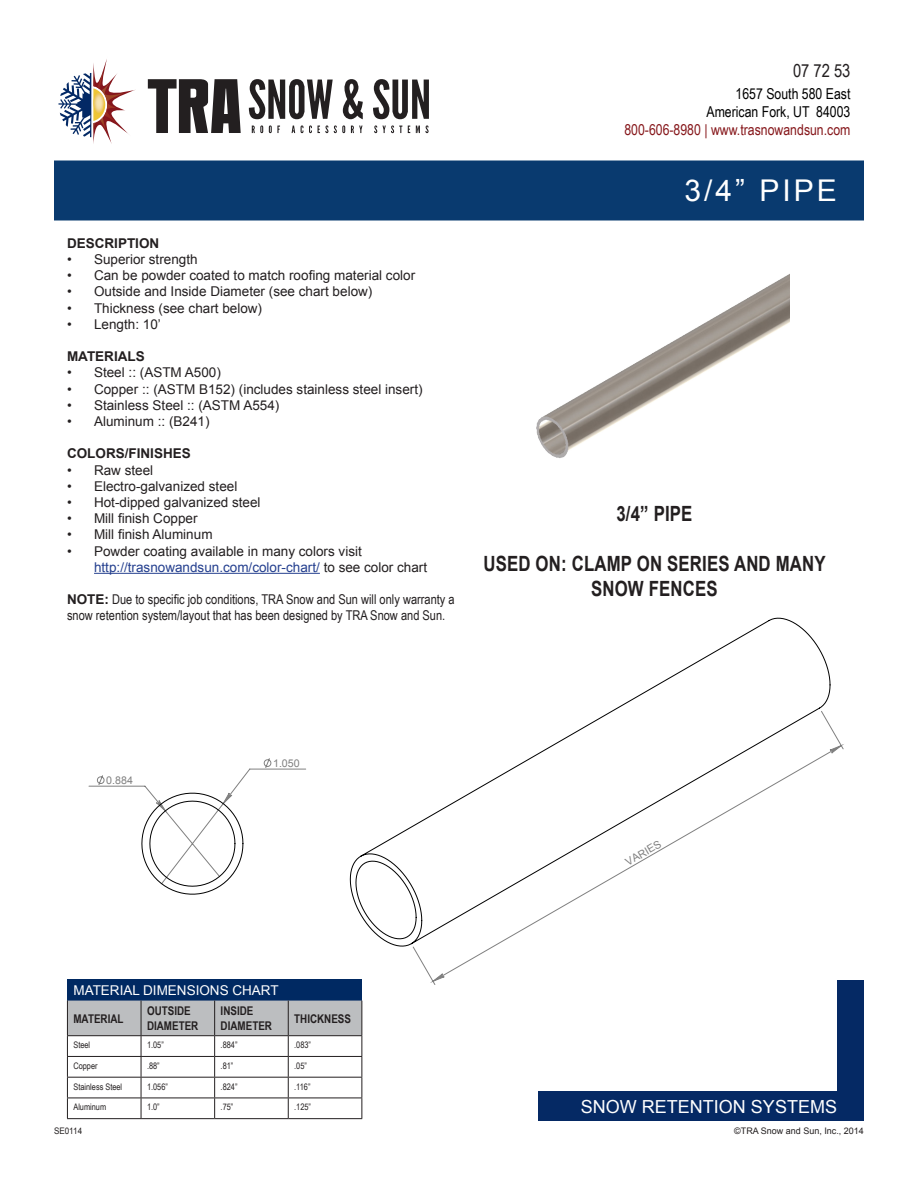
<style>
.page{position:relative;width:918px;height:1188px;background:#fff}
.page>*{position:absolute;margin:0;border:0;box-sizing:border-box;transform-origin:0 0}
.t1{font:30px "Arial";color:#fff}
.t2{font:700 21px/25.2px "Arial";letter-spacing:.01em;color:#231f20;text-align:center;scale:.8 1}
.t3{font:18px "Arial";color:#fff}
.t4{font:18px "Arial Narrow";color:#231f20}
.t5{font:15px "Arial Narrow";color:#000}
.t6{font:15px "Arial Narrow";color:#86171b}
.t7{font:13.5px/16.2px "Arial";color:#231f20}
.t8{font:13.5px/16.2px "Arial Narrow";color:#231f20}
.t9{font:700 13.5px "Arial";color:#231f20}
.t10{font:13.5px "Arial";color:#fff}
.t11{font:700 12px/14.4px "Arial Narrow";color:#231f20}
.t12{font:10.65px "Arial";color:#808080}
.t13{font:9px "Arial Narrow";color:#231f20}
.t14{font:9px "Arial";color:#231f20}
.t15{font:9px "Arial";color:#231f20;scale:.9 1}
.s1{color:#25408f}
.s2{font-family:"Arial";font-weight:700}
</style>
<div class="page">
<div style="left:54px;top:160px;width:810px;height:60px;background:#093a6f"></div>
<div style="left:539px;top:1091px;width:325px;height:30px;background:#052964"></div>
<div style="left:837px;top:980px;width:27px;height:111px;background:#052964"></div>
<hr style="left:94px;top:573px;width:226px;height:1px;background:#25408f">
<img style="left:536px;top:273px;width:254px;height:185px">
<svg style="left:88px;top:758px;width:218px;height:137px"></svg>
<svg style="left:349px;top:617px;width:482px;height:330px"></svg>
<div style="left:67px;top:979px;width:295px;height:22px;background:#002962"></div>
<svg style="left:67px;top:1001px;width:295px;height:117px"></svg>
<hr style="left:67px;top:1118px;width:74px;height:1px;background:#231f20">
<hr style="left:141px;top:1118px;width:74px;height:1px;background:#231f20">
<hr style="left:215px;top:1118px;width:73px;height:1px;background:#231f20">
<hr style="left:288px;top:1118px;width:74px;height:1px;background:#231f20">
<svg style="left:148px;top:79px;width:93px;height:54px"></svg>
<svg style="left:249px;top:79px;width:84px;height:40px"></svg>
<svg style="left:343px;top:79px;width:20px;height:40px"></svg>
<svg style="left:373px;top:79px;width:56px;height:40px"></svg>
<svg style="left:252px;top:125px;width:11px;height:8px"></svg>
<svg style="left:269px;top:125px;width:11px;height:8px"></svg>
<svg style="left:292px;top:126px;width:3px;height:7px"></svg>
<svg style="left:301px;top:125px;width:11px;height:8px"></svg>
<svg style="left:318px;top:125px;width:10px;height:8px"></svg>
<svg style="left:334px;top:125px;width:11px;height:8px"></svg>
<svg style="left:351px;top:126px;width:12px;height:7px"></svg>
<svg style="left:374px;top:125px;width:28px;height:8px"></svg>
<svg style="left:408px;top:126px;width:2px;height:7px"></svg>
<svg style="left:416px;top:125px;width:13px;height:8px"></svg>
<svg style="left:59px;top:59px;width:77px;height:85px"></svg>
<img style="left:93px;top:92px;width:11px;height:21px">
<p class="t9" style="left:67px;top:234px;width:94px">DESCRIPTION</p>
<p class="t7" style="left:67px;top:251px;width:132px">• Superior strength</p>
<p class="t7" style="left:67px;top:268px;width:350px">• Can be powder coated to match roofing material color</p>
<p class="t7" style="left:67px;top:284px;width:307px">• Outside and Inside Diameter (see chart below)</p>
<p class="t7" style="left:67px;top:300px;width:197px">• Thickness (see chart below)</p>
<p class="t7" style="left:67px;top:316px;width:95px">• Length: 10’</p>
<p class="t9" style="left:67px;top:348px;width:79px">MATERIALS</p>
<p class="t7" style="left:67px;top:365px;width:155px">• Steel :: (ASTM A500)</p>
<p class="t7" style="left:67px;top:381px;width:357px">• Copper :: (ASTM B152) (includes stainless steel insert)</p>
<p class="t7" style="left:67px;top:397px;width:214px">• Stainless Steel :: (ASTM A554)</p>
<p class="t7" style="left:67px;top:413px;width:144px">• Aluminum :: (B241)</p>
<p class="t9" style="left:67px;top:445px;width:125px">COLORS/FINISHES</p>
<p class="t7" style="left:67px;top:462px;width:88px">• Raw steel</p>
<p class="t7" style="left:67px;top:478px;width:172px">• Electro-galvanized steel</p>
<p class="t7" style="left:67px;top:494px;width:195px">• Hot-dipped galvanized steel</p>
<p class="t7" style="left:67px;top:511px;width:132px">• Mill finish Copper</p>
<p class="t7" style="left:67px;top:527px;width:147px">• Mill finish Aluminum</p>
<p class="t7" style="left:94px;top:543px;width:335px;text-indent:-27px">• Powder coating available in many colors visit <span class="s1">http://trasnowandsun.com/color-chart/</span> to see color chart</p>
<p class="t8" style="left:67px;top:591px;width:389px"><span class="s2">NOTE:</span> Due to specific job conditions, TRA Snow and Sun will only warranty a snow retention system/layout that has been designed by TRA Snow and Sun.</p>
<p class="t4" style="left:793px;top:58px;width:59px">07 72 53</p>
<p class="t5" style="left:736px;top:83px;width:116px">1657 South 580 East</p>
<p class="t5" style="left:706px;top:101px;width:146px">American Fork, UT 84003</p>
<p class="t6" style="left:624px;top:119px;width:228px">800-606-8980 | www.trasnowandsun.com</p>
<p class="t1" style="left:685px;top:171px;width:154px">3/4” PIPE</p>
<p class="t2" style="left:616px;top:501px;width:97px">3/4” PIPE</p>
<p class="t2" style="left:483px;top:552px;width:429px">USED ON: CLAMP ON SERIES AND MANY<br>SNOW FENCES</p>
<p class="t12" style="left:106px;top:773px;width:28px">0.884</p>
<p class="t12" style="left:273px;top:756px;width:28px">1.050</p>
<p class="t10" style="left:73px;top:981px;width:207px">MATERIAL DIMENSIONS CHART</p>
<p class="t11" style="left:73px;top:1011px;width:52px">MATERIAL</p>
<p class="t11" style="left:147px;top:1003px;width:53px">OUTSIDE<br>DIAMETER</p>
<p class="t11" style="left:221px;top:1003px;width:53px">INSIDE<br>DIAMETER</p>
<p class="t11" style="left:294px;top:1011px;width:58px">THICKNESS</p>
<p class="t13" style="left:73px;top:1038px;width:18px">Steel</p>
<p class="t13" style="left:147px;top:1038px;width:18px">1.05”</p>
<p class="t13" style="left:221px;top:1038px;width:18px">.884”</p>
<p class="t13" style="left:294px;top:1038px;width:18px">.083”</p>
<p class="t13" style="left:73px;top:1059px;width:26px">Copper</p>
<p class="t13" style="left:147px;top:1059px;width:14px">.88”</p>
<p class="t13" style="left:221px;top:1059px;width:14px">.81”</p>
<p class="t13" style="left:294px;top:1059px;width:14px">.05”</p>
<p class="t13" style="left:73px;top:1080px;width:50px">Stainless Steel</p>
<p class="t13" style="left:147px;top:1080px;width:22px">1.056”</p>
<p class="t13" style="left:221px;top:1080px;width:18px">.824”</p>
<p class="t13" style="left:294px;top:1080px;width:18px">.116”</p>
<p class="t13" style="left:73px;top:1101px;width:34px">Aluminum</p>
<p class="t13" style="left:147px;top:1101px;width:14px">1.0”</p>
<p class="t13" style="left:221px;top:1101px;width:14px">.75”</p>
<p class="t13" style="left:294px;top:1101px;width:18px">.125”</p>
<p class="t15" style="left:54px;top:1125px;width:33px">SE0114</p>
<p class="t12" style="left:623px;top:856px;width:41px;rotate:-30deg">VARIES</p>
<p class="t3" style="left:581px;top:1094px;width:258px">SNOW RETENTION SYSTEMS</p>
<p class="t14" style="left:734px;top:1125px;width:131px">©TRA Snow and Sun, Inc., 2014</p>
</div>
